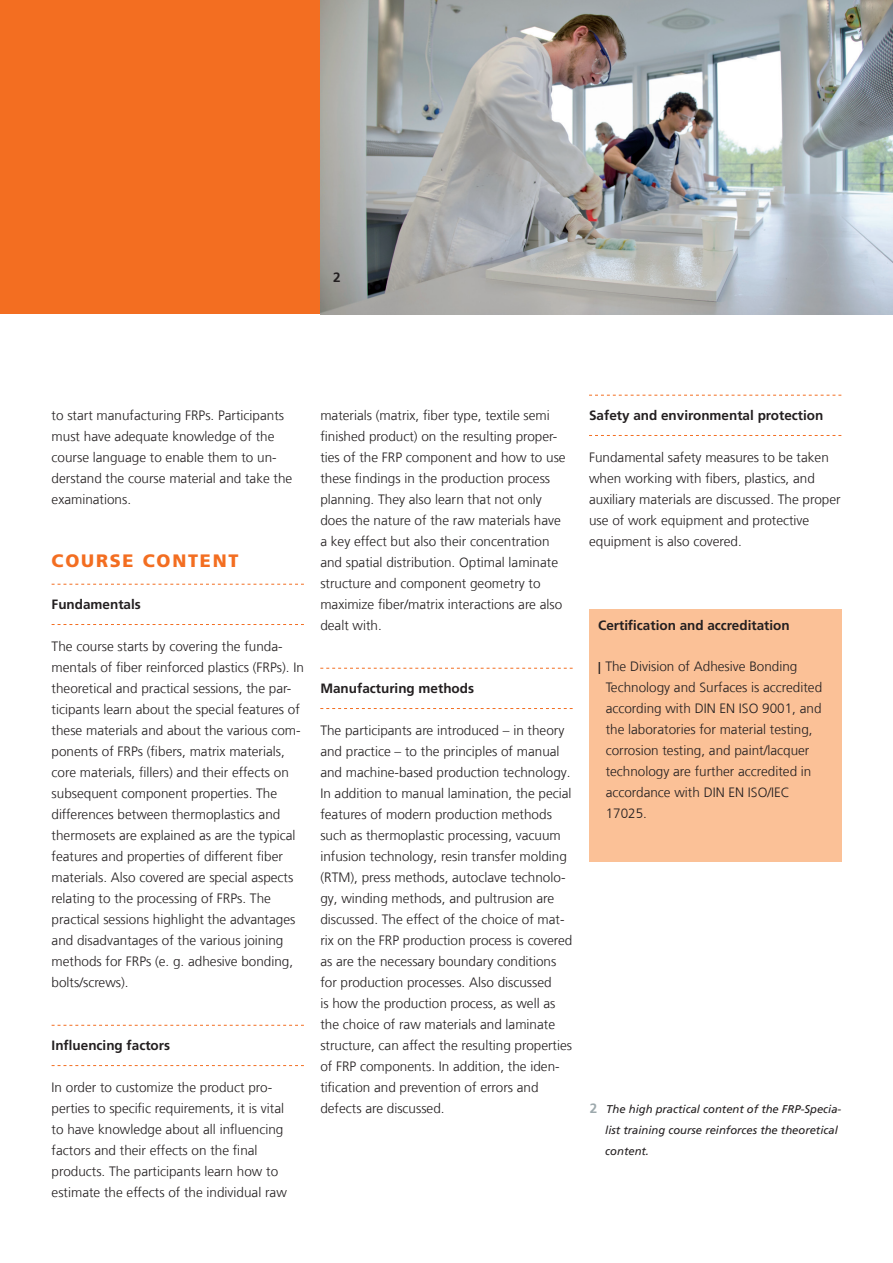
<style>
.page{position:relative;width:893px;height:1263px;background:#fff}
.page>*{position:absolute;margin:0;border:0;box-sizing:border-box;transform-origin:0 0}
.t1{font:900 18px "Frutiger LT Com";color:#f36e21}
.t2{font:300 13.5px/21px "Frutiger LT Com";color:#231f20}
.t3{font:700 13.5px "Frutiger LT Com";color:#231f20}
.t4{font:italic 11.25px/21px "Frutiger LT Com";color:#231f20}
.s1{font-weight:700;font-size:12px}
.s2{font-weight:700;font-style:normal;font-size:13.5px;color:#9da9ad}
</style>
<div class="page">
<div style="left:0;top:0;width:893px;height:313px;background:#f36e21"></div>
<div style="left:590px;top:609px;width:252px;height:252px;background:#fbc197"></div>
<svg style="left:589px;top:395px;width:252px;height:1px"></svg>
<svg style="left:589px;top:435px;width:252px;height:1px"></svg>
<img style="left:320px;top:0;width:573px;height:314px">
<svg style="left:52px;top:584px;width:252px;height:1px"></svg>
<svg style="left:52px;top:624px;width:252px;height:1px"></svg>
<svg style="left:52px;top:1025px;width:252px;height:1px"></svg>
<svg style="left:52px;top:1065px;width:252px;height:1px"></svg>
<svg style="left:320px;top:668px;width:253px;height:1px"></svg>
<svg style="left:320px;top:708px;width:253px;height:1px"></svg>
<p class="t3" style="left:333px;top:269px;width:9px">2</p>
<p class="t2" style="left:52px;top:405px;width:242px">to start manufacturing FRPs. Participants must have adequate knowledge of the course language to enable them to un&shy;derstand the course material and take the examinations.</p>
<h1 class="t1" style="left:52px;top:550px;width:58px">COURSE</h1>
<h1 class="t1" style="left:143px;top:550px;width:15px">CONTENT</h1>
<p class="t3" style="left:52px;top:597px;width:91px">Fundamentals</p>
<p class="t2" style="left:52px;top:636px;width:254px">The course starts by covering the funda&shy;mentals of fiber reinforced plastics (FRPs). In theoretical and practical sessions, the par&shy;ticipants learn about the special features of these materials and about the various com&shy;ponents of FRPs (fibers, matrix materials, core materials, fillers) and their effects on subsequent component properties. The differences between thermoplastics and thermosets are explained as are the typical features and properties of different fiber materials. Also covered are special aspects relating to the processing of FRPs. The practical sessions highlight the advantages and disadvantages of the various joining methods for FRPs (e. g. adhesive bonding, bolts/screws).</p>
<p class="t3" style="left:52px;top:1038px;width:120px">Influencing factors</p>
<p class="t2" style="left:52px;top:1077px;width:237px">In order to customize the product pro&shy;perties to specific requirements, it is vital to have knowledge about all influencing factors and their effects on the final products. The participants learn how to estimate the effects of the individual raw</p>
<p class="t2" style="left:320px;top:405px;width:247px">materials (matrix, fiber type, textile semi finished product) on the resulting proper&shy;ties of the FRP component and how to use these findings in the production process planning. They also learn that not only does the nature of the raw materials have a key effect but also their concentration and spatial distribution. Optimal laminate structure and component geometry to maximize fiber/matrix interactions are also dealt with.</p>
<p class="t3" style="left:320px;top:681px;width:155px">Manufacturing methods</p>
<p class="t2" style="left:320px;top:720px;width:254px">The participants are introduced – in theory and practice – to the principles of manual and machine-based production technology.<br>In addition to manual lamination, the pecial features of modern production methods such as thermoplastic processing, vacuum infusion technology, resin transfer molding (RTM), press methods, autoclave technolo&shy;gy, winding methods, and pultrusion are discussed. The effect of the choice of mat&shy;rix on the FRP production process is covered as are the necessary boundary conditions for production processes. Also discussed<br>is how the production process, as well as the choice of raw materials and laminate structure, can affect the resulting properties of FRP components. In addition, the iden&shy;tification and prevention of errors and defects are discussed.</p>
<p class="t3" style="left:589px;top:408px;width:236px">Safety and environmental protection</p>
<p class="t2" style="left:589px;top:447px;width:253px">Fundamental safety measures to be taken when working with fibers, plastics, and auxiliary materials are discussed. The proper use of work equipment and protective equipment is also covered.</p>
<p class="t3" style="left:598px;top:618px;width:193px">Certification and accreditation</p>
<p class="t2" style="left:606px;top:656px;width:218px;text-indent:-8px"><span class="s1">|</span> The Division of Adhesive Bonding<br>Technology and Surfaces is accredited according with DIN EN ISO 9001, and the laboratories for material testing, corrosion testing, and paint/lacquer technology are further accredited in accordance with DIN EN ISO/IEC<br>17025.</p>
<p class="t4" style="left:605px;top:1099px;width:238px;text-indent:-16px"><span class="s2">2</span> The high practical content of the FRP-Specia&shy;list training course reinforces the theoretical content.</p>
</div>
